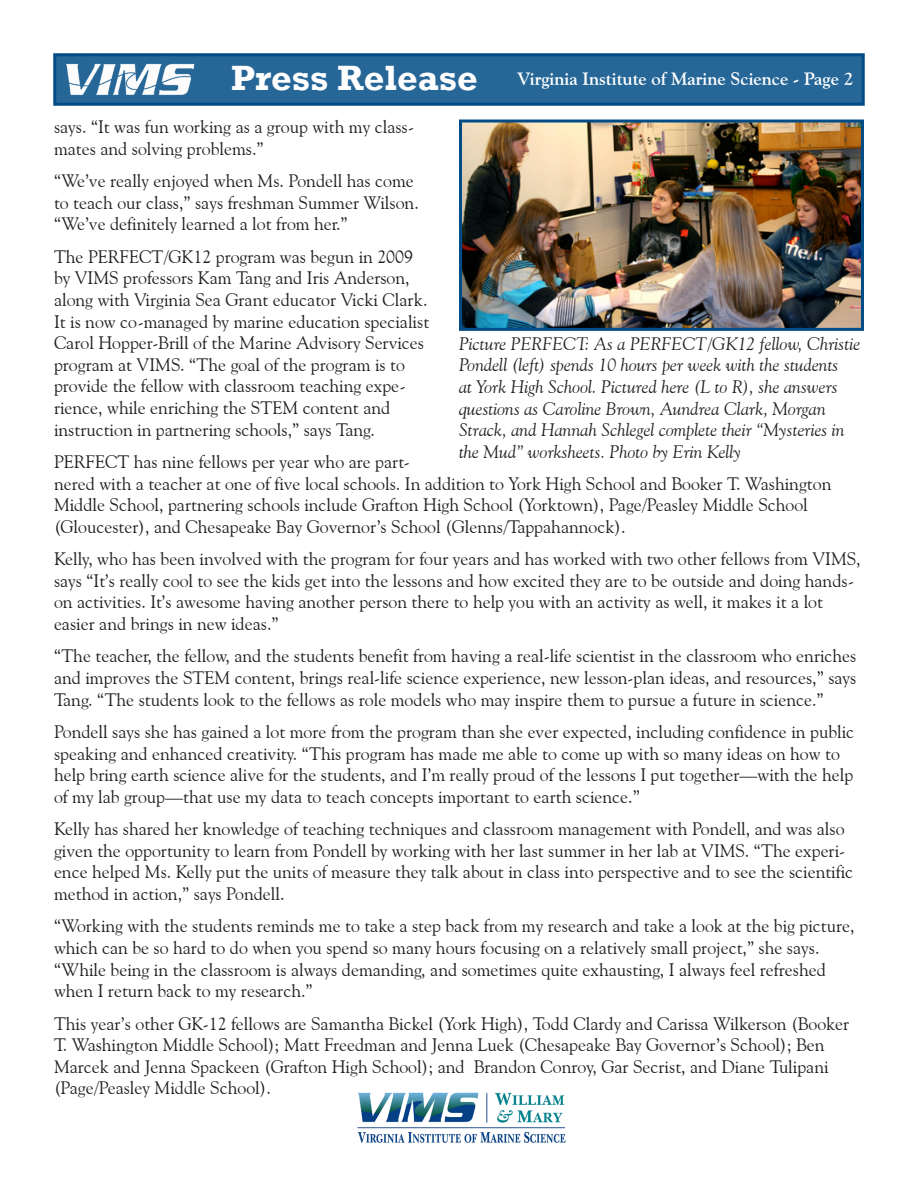
<style>
.page{position:relative;width:918px;height:1188px;background:#fff}
.page>*{position:absolute;margin:0;border:0;box-sizing:border-box;transform-origin:0 0}
.Press_Release_Headin{font:700 36px "Rockwell";color:#fff}
.Body_Text{font:18px/21.6px "Goudy Old Style BT";color:#231f20}
.Cutline{font:italic 18px/21.6px "Goudy Old Style BT";color:#231f20}
.Running_Head_-_pg{font:700 18px "Goudy Old Style BT";color:#fff}
</style>
<div class="page">
<div style="left:53px;top:53px;width:812px;height:53px;background:#266798;border:3px solid #004c86"></div>
<img style="left:66px;top:64px;width:128px;height:31px">
<img style="left:357px;top:1092px;width:209px;height:51px">
<img style="left:463px;top:124px;width:397px;height:203px">
<div style="left:459px;top:120px;width:405px;height:211px;border:3px solid #004c86"></div>
<p class="Press_Release_Headin" style="left:231px;top:56px;width:248px">Press Release</p>
<p class="Running_Head_-_pg" style="left:517px;top:68px;width:338px">Virginia Institute of Marine Science - Page 2</p>
<p class="Body_Text" style="left:54px;top:116px;width:362px">says. “It was fun working as a group with my class&shy;mates and solving problems.”</p>
<p class="Body_Text" style="left:54px;top:170px;width:366px">“We’ve really enjoyed when Ms. Pondell has come to teach our class,” says freshman Summer Wilson. “We’ve definitely learned a lot from her.”</p>
<p class="Body_Text" style="left:54px;top:245px;width:377px">The PERFECT/GK12 program was begun in 2009 by VIMS professors Kam Tang and Iris Anderson, along with Virginia Sea Grant educator Vicki Clark.<br>It is now co-managed by marine education specialist Carol Hopper-Brill of the Marine Advisory Services program at VIMS. “The goal of the program is to provide the fellow with classroom teaching expe&shy;rience, while enriching the STEM content and instruction in partnering schools,” says Tang.</p>
<p class="Body_Text" style="left:54px;top:451px;width:779px">PERFECT has nine fellows per year who are part-<br>nered with a teacher at one of five local schools. In addition to York High School and Booker T. Washington Middle School, partnering schools include Grafton High School (Yorktown), Page/Peasley Middle School (Gloucester), and Chesapeake Bay Governor’s School (Glenns/Tappahannock).</p>
<p class="Body_Text" style="left:54px;top:548px;width:808px">Kelly, who has been involved with the program for four years and has worked with two other fellows from VIMS, says “It’s really cool to see the kids get into the lessons and how excited they are to be outside and doing hands&shy;on activities. It’s awesome having another person there to help you with an activity as well, it makes it a lot easier and brings in new ideas.”</p>
<p class="Body_Text" style="left:54px;top:645px;width:804px;text-align:justify">“The teacher, the fellow, and the students benefit from having a real-life scientist in the classroom who enriches and improves the STEM content, brings real-life science experience, new lesson-plan ideas, and resources,” says Tang. “The students look to the fellows as role models who may inspire them to pursue a future in science.”</p>
<p class="Body_Text" style="left:54px;top:721px;width:802px">Pondell says she has gained a lot more from the program than she ever expected, including confidence in public speaking and enhanced creativity. “This program has made me able to come up with so many ideas on how to help bring earth science alive for the students, and I’m really proud of the lessons I put together—with the help of my lab group—that use my data to teach concepts important to earth science.”</p>
<p class="Body_Text" style="left:54px;top:818px;width:801px">Kelly has shared her knowledge of teaching techniques and classroom management with Pondell, and was also given the opportunity to learn from Pondell by working with her last summer in her lab at VIMS. “The experi&shy;ence helped Ms. Kelly put the units of measure they talk about in class into perspective and to see the scientific method in action,” says Pondell.</p>
<p class="Body_Text" style="left:54px;top:915px;width:802px">“Working with the students reminds me to take a step back from my research and take a look at the big picture, which can be so hard to do when you spend so many hours focusing on a relatively small project,” she says. “While being in the classroom is always demanding, and sometimes quite exhausting, I always feel refreshed when I return back to my research.”</p>
<p class="Body_Text" style="left:54px;top:1012px;width:797px">This year’s other GK-12 fellows are Samantha Bickel (York High), Todd Clardy and Carissa Wilkerson (Booker T. Washington Middle School); Matt Freedman and Jenna Luek (Chesapeake Bay Governor’s School); Ben Marcek and Jenna Spackeen (Grafton High School); and Brandon Conroy, Gar Secrist, and Diane Tulipani (Page/Peasley Middle School).</p>
<p class="Cutline" style="left:459px;top:332px;width:403px">Picture PERFECT: As a PERFECT/GK12 fellow, Christie Pondell (left) spends 10 hours per week with the students<br>at York High School. Pictured here (L to R), she answers questions as Caroline Brown, Aundrea Clark, Morgan Strack, and Hannah Schlegel complete their “Mysteries in the Mud” worksheets. Photo by Erin Kelly</p>
</div>
